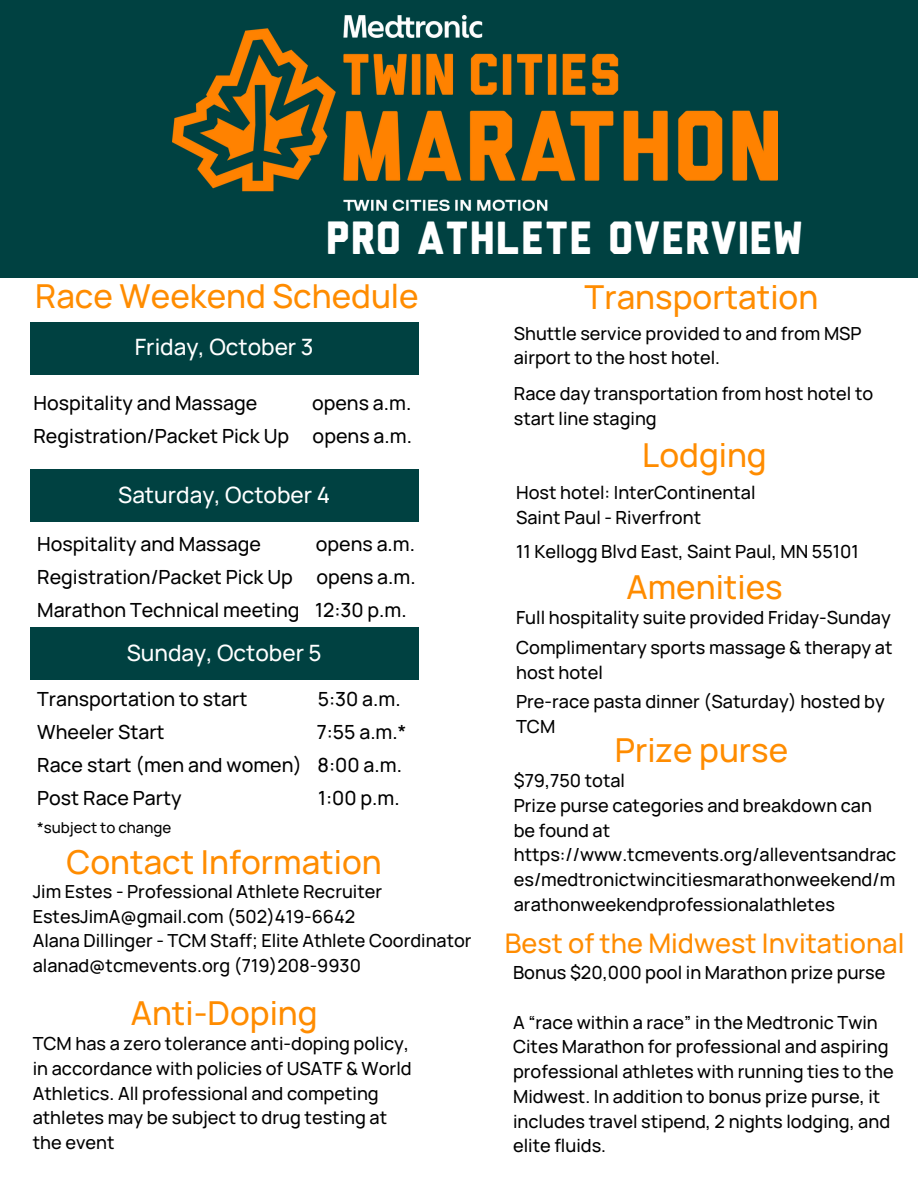
<style>
.page{position:relative;width:918px;height:1188px;background:#fff}
.page>*{position:absolute;margin:0;border:0;box-sizing:border-box;transform-origin:0 0}
.t1{font:46.5px "Liberator";color:#fff}
.t2{font:500 33px "Manrope";color:#ff8c00}
.t3{font:500 27px "Manrope";color:#ff8c00}
.t4{font:500 22.5px "Manrope";color:#fff}
.t5{font:500 19.5px "Manrope";color:#000}
.t6{font:500 18px/24.8px "Manrope";color:#000}
.t7{font:500 15px "Manrope";color:#000}
</style>
<div class="page">
<div style="left:0;top:0;width:918px;height:277px;background:#004141"></div>
<div style="left:30px;top:322px;width:389px;height:52px;background:#004141"></div>
<div style="left:30px;top:469px;width:389px;height:53px;background:#004141"></div>
<div style="left:30px;top:628px;width:389px;height:52px;background:#004141"></div>
<img style="left:172px;top:16px;width:605px;height:195px">
<h5 class="t1" style="left:326px;top:219px;width:479px">PRO ATHLETE OVERVIEW</h5>
<p class="t2" style="left:35px;top:272px;width:385px">Race Weekend Schedule</p>
<p class="t4" style="left:135px;top:331px;width:180px">Friday, October 3</p>
<h2 class="t5" style="left:33px;top:389px;width:225px">Hospitality and Massage</h2>
<h2 class="t5" style="left:312px;top:389px;width:101px">opens a.m.</h2>
<h4 class="t5" style="left:33px;top:422px;width:380px">Registration/Packet Pick Up opens a.m.</h4>
<h1 class="t4" style="left:118px;top:479px;width:214px">Saturday, October 4</h1>
<h5 class="t5" style="left:37px;top:530px;width:225px">Hospitality and Massage</h5>
<h5 class="t5" style="left:316px;top:530px;width:101px">opens a.m.</h5>
<h5 class="t5" style="left:37px;top:563px;width:380px">Registration/Packet Pick Up opens a.m.</h5>
<h4 class="t5" style="left:37px;top:596px;width:371px">Marathon Technical meeting 12:30 p.m.</h4>
<h2 class="t4" style="left:127px;top:637px;width:197px">Sunday, October 5</h2>
<h5 class="t5" style="left:37px;top:685px;width:212px">Transportation to start</h5>
<h5 class="t5" style="left:318px;top:685px;width:84px">5:30 a.m.</h5>
<h5 class="t5" style="left:37px;top:718px;width:129px">Wheeler Start</h5>
<h5 class="t5" style="left:317px;top:718px;width:91px">7:55 a.m.*</h5>
<h5 class="t5" style="left:37px;top:751px;width:366px">Race start (men and women) 8:00 a.m.</h5>
<h4 class="t5" style="left:37px;top:784px;width:146px">Post Race Party</h4>
<h4 class="t5" style="left:318px;top:784px;width:83px">1:00 p.m.</h4>
<h5 class="t7" style="left:37px;top:817px;width:136px">*subject to change</h5>
<h5 class="t2" style="left:67px;top:839px;width:317px">Contact Information</h5>
<h5 class="t6" style="left:33px;top:879px;width:440px">Jim Estes - Professional Athlete Recruiter EstesJimA@gmail.com (502)419-6642<br>Alana Dillinger - TCM Staff; Elite Athlete Coordinator alanad@tcmevents.org (719)208-9930</h5>
<h5 class="t2" style="left:131px;top:990px;width:188px">Anti-Doping</h5>
<h2 class="t6" style="left:33px;top:1031px;width:380px">TCM has a zero tolerance anti-doping policy, in accordance with policies of USATF &amp; World Athletics. All professional and competing athletes may be subject to drug testing at the event</h2>
<h5 class="t2" style="left:585px;top:274px;width:235px">Transportation</h5>
<h2 class="t6" style="left:514px;top:320px;width:349px">Shuttle service provided to and from MSP airport to the host hotel.</h2>
<h5 class="t6" style="left:514px;top:381px;width:361px">Race day transportation from host hotel to start line staging</h5>
<h5 class="t2" style="left:642px;top:432px;width:126px">Lodging</h5>
<h2 class="t6" style="left:516px;top:480px;width:241px">Host hotel: InterContinental<br>Saint Paul - Riverfront</h2>
<h5 class="t6" style="left:516px;top:538px;width:344px">11 Kellogg Blvd East, Saint Paul, MN 55101</h5>
<h2 class="t2" style="left:626px;top:564px;width:158px">Amenities</h2>
<h5 class="t6" style="left:516px;top:605px;width:376px">Full hospitality suite provided Friday-Sunday</h5>
<h5 class="t6" style="left:516px;top:634px;width:378px">Complimentary sports massage &amp; therapy at host hotel</h5>
<h2 class="t6" style="left:516px;top:688px;width:370px">Pre-race pasta dinner (Saturday) hosted by<br>TCM</h2>
<h5 class="t2" style="left:615px;top:727px;width:175px">Prize purse</h5>
<h5 class="t6" style="left:514px;top:768px;width:384px">$79,750 total<br>Prize purse categories and breakdown can be found at https://www.tcmevents.org/alleventsandrac es/medtronictwincitiesmarathonweekend/m arathonweekendprofessionalathletes</h5>
<h5 class="t3" style="left:505px;top:924px;width:401px">Best of the Midwest Invitational</h5>
<h3 class="t6" style="left:513px;top:960px;width:374px">Bonus $20,000 pool in Marathon prize purse</h3>
<h5 class="t6" style="left:513px;top:1009px;width:382px">A “race within a race” in the Medtronic Twin Cites Marathon for professional and aspiring professional athletes with running ties to the Midwest. In addition to bonus prize purse, it includes travel stipend, 2 nights lodging, and elite fluids.</h5>
</div>
